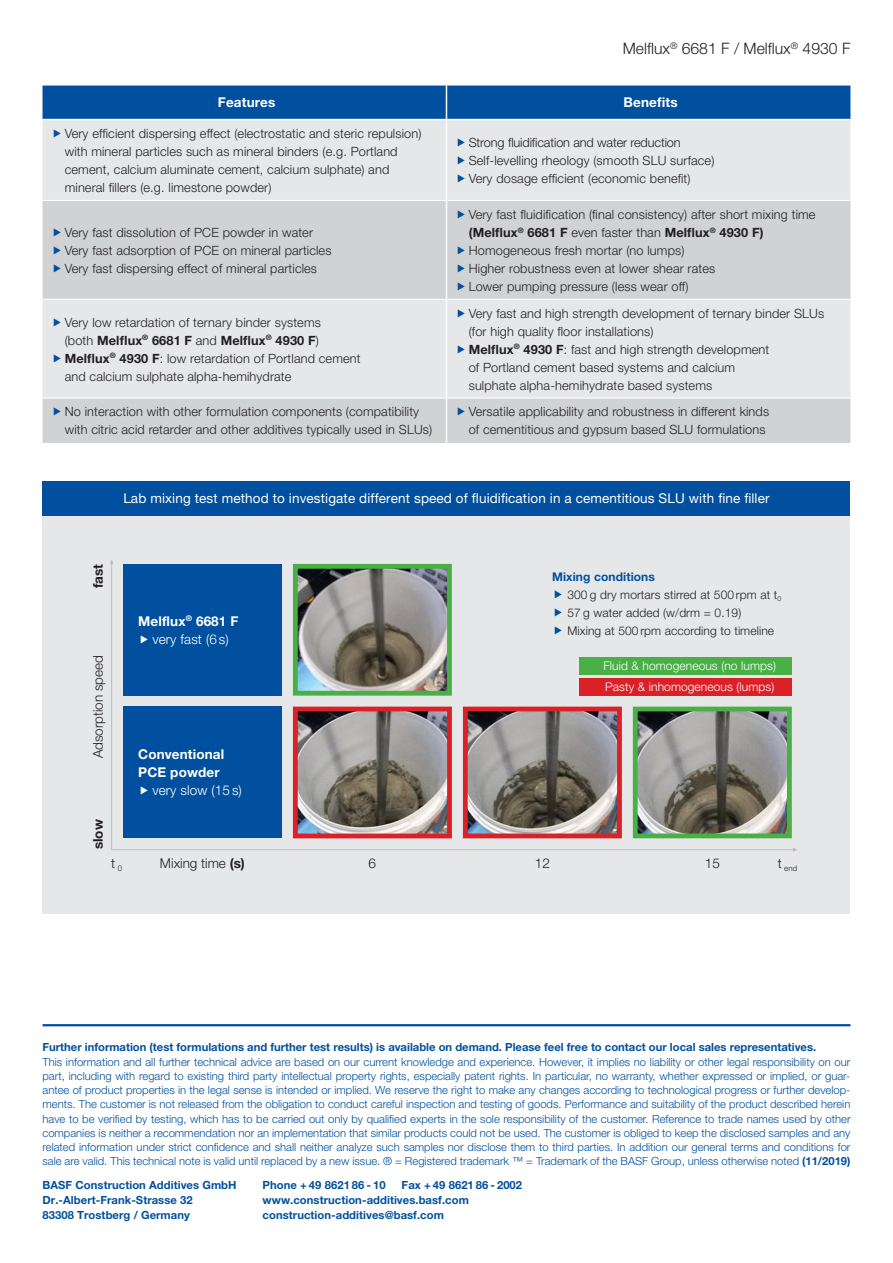
<style>
.page{position:relative;width:893px;height:1263px;background:#fff}
.page>*{position:absolute;margin:0;border:0;box-sizing:border-box;transform-origin:0 0}
.t1{font:300 15.75px "Helvetica Neue LT Pro";color:#231f20}
.t2{font:13.5px "Helvetica Neue LT Pro";letter-spacing:.01em;color:#fff}
.t3{font:700 13.5px/18px "Helvetica Neue LT Pro";letter-spacing:.01em;color:#fff;text-align:center}
.t4{font:300 13.5px "Helvetica Neue LT Pro";color:#231f20}
.t5{font:300 13.5px "Helvetica Neue LT Pro";letter-spacing:.01em;color:#fff}
.t6{font:700 13.5px "Helvetica Neue LT Pro";color:#231f20}
.t7{font:300 12.75px/18px "Helvetica Neue LT Pro";letter-spacing:.01em;color:#231f20}
.t8{font:300 12px/18px "Helvetica Neue LT Pro";letter-spacing:.01em;color:#231f20}
.t9{font:300 12px/20.9px "Helvetica Neue LT Pro";letter-spacing:.01em;color:#fff}
.t10{font:300 11.25px/14.2px "Helvetica Neue LT Pro";color:#01509f;text-align:justify}
.t11{font:700 11.25px/15px "Helvetica Neue LT Pro";letter-spacing:.005em;color:#01509f}
.t12{font:300 7.8px "Helvetica Neue LT Pro";color:#231f20}
.s1{font-weight:700}
.s2{font-weight:300}
.s3{font-weight:700;color:#01509f}
</style>
<div class="page">
<div style="left:43px;top:514px;width:807px;height:400px;background:#e6e7e9"></div>
<hr style="left:111px;top:849px;width:682px;height:1px;background:#bcbdc0">
<div style="left:123px;top:564px;width:159px;height:132px;background:#01509f"></div>
<div style="left:123px;top:707px;width:159px;height:131px;background:#01509f"></div>
<img style="left:299px;top:570px;width:147px;height:120px">
<div style="left:293px;top:564px;width:159px;height:132px;border:5px solid #49b045"></div>
<div style="left:579px;top:657px;width:213px;height:18px;background:#49b045"></div>
<div style="left:579px;top:678px;width:213px;height:18px;background:#da2128"></div>
<img style="left:299px;top:713px;width:147px;height:119px">
<div style="left:293px;top:707px;width:159px;height:131px;border:5px solid #da2128"></div>
<img style="left:469px;top:713px;width:147px;height:119px">
<div style="left:463px;top:707px;width:159px;height:131px;border:5px solid #da2128"></div>
<img style="left:639px;top:713px;width:147px;height:119px">
<div style="left:633px;top:707px;width:159px;height:131px;border:5px solid #49b045"></div>
<hr style="left:111px;top:564px;width:1px;height:285px;background:#bcbdc0">
<hr style="left:43px;top:1024px;width:807px;height:2px;background:#01509f">
<div style="left:43px;top:86px;width:807px;height:33px;background:#01509f"></div>
<div style="left:43px;top:120px;width:807px;height:80px;background:#e6e7e9"></div>
<svg style="left:43px;top:201px;width:807px;height:242px;background:#d9dadc"></svg>
<hr style="left:446px;top:86px;width:1px;height:33px;background:#fff">
<hr style="left:446px;top:120px;width:1px;height:80px;background:#fff">
<hr style="left:446px;top:201px;width:1px;height:98px;background:#fff">
<hr style="left:446px;top:300px;width:1px;height:98px;background:#fff">
<hr style="left:446px;top:398px;width:1px;height:45px;background:#fff">
<hr style="left:43px;top:299px;width:403px;height:1px;background:#fff">
<hr style="left:446px;top:299px;width:404px;height:1px;background:#fff">
<hr style="left:43px;top:398px;width:403px;height:1px;background:#fff">
<hr style="left:446px;top:398px;width:404px;height:1px;background:#fff">
<div style="left:43px;top:482px;width:807px;height:34px;background:#01509f"></div>
<svg style="left:54px;top:129px;width:7px;height:8px"></svg>
<svg style="left:458px;top:138px;width:7px;height:8px"></svg>
<svg style="left:458px;top:156px;width:7px;height:8px"></svg>
<svg style="left:458px;top:174px;width:7px;height:8px"></svg>
<svg style="left:54px;top:228px;width:7px;height:8px"></svg>
<svg style="left:54px;top:246px;width:7px;height:8px"></svg>
<svg style="left:54px;top:264px;width:7px;height:8px"></svg>
<svg style="left:458px;top:210px;width:7px;height:8px"></svg>
<svg style="left:458px;top:246px;width:7px;height:8px"></svg>
<svg style="left:458px;top:264px;width:7px;height:8px"></svg>
<svg style="left:458px;top:282px;width:7px;height:8px"></svg>
<svg style="left:54px;top:318px;width:7px;height:8px"></svg>
<svg style="left:54px;top:354px;width:7px;height:8px"></svg>
<svg style="left:458px;top:309px;width:7px;height:8px"></svg>
<svg style="left:458px;top:345px;width:7px;height:8px"></svg>
<svg style="left:54px;top:408px;width:7px;height:8px"></svg>
<svg style="left:458px;top:408px;width:7px;height:8px"></svg>
<p class="t1" style="left:623px;top:39px;width:229px">Melflux<sup>®</sup> 6681 F / Melflux<sup>®</sup> 4930 F</p>
<p class="t3" style="left:218px;top:93px;width:59px">Features</p>
<p class="t3" style="left:624px;top:93px;width:56px">Benefits</p>
<p class="t7" style="left:65px;top:124px;width:358px">Very efficient dispersing effect (electrostatic and steric repulsion) with mineral particles such as mineral binders (e.g. Portland cement, calcium aluminate cement, calcium sulphate) and mineral fillers (e.g. limestone powder)</p>
<p class="t7" style="left:469px;top:133px;width:247px">Strong fluidification and water reduction<br>Self-levelling rheology (smooth SLU surface)<br>Very dosage efficient (economic benefit)</p>
<p class="t7" style="left:65px;top:223px;width:268px">Very fast dissolution of PCE powder in water<br>Very fast adsorption of PCE on mineral particles<br>Very fast dispersing effect of mineral particles</p>
<p class="t7" style="left:469px;top:205px;width:348px">Very fast fluidification (final consistency) after short mixing time <span class="s1">(Melflux</span><sup>®</sup> <span class="s1">6681 F</span> even faster than <span class="s1">Melflux</span><sup>®</sup> <span class="s1">4930 F)<br></span>Homogeneous fresh mortar (no lumps)<br>Higher robustness even at lower shear rates<br>Lower pumping pressure (less wear off)</p>
<p class="t7" style="left:65px;top:313px;width:297px">Very low retardation of ternary binder systems<br>(both <span class="s1">Melflux</span><sup>®</sup> <span class="s1">6681 F</span> and <span class="s1">Melflux</span><sup>®</sup> <span class="s1">4930 F</span>)<br><span class="s1">Melflux</span><sup>®</sup> <span class="s1">4930 F</span>: low retardation of Portland cement and calcium sulphate alpha-hemihydrate</p>
<p class="t7" style="left:469px;top:304px;width:357px">Very fast and high strength development of ternary binder SLUs (for high quality floor installations)<br><span class="s1">Melflux</span><sup>®</sup> <span class="s1">4930 F</span>: fast and high strength development<br>of Portland cement based systems and calcium<br>sulphate alpha-hemihydrate based systems</p>
<p class="t7" style="left:65px;top:403px;width:369px">No interaction with other formulation components (compatibility with citric acid retarder and other additives typically used in SLUs)</p>
<p class="t7" style="left:469px;top:403px;width:302px">Versatile applicability and robustness in different kinds of cementitious and gypsum based SLU formulations</p>
<p class="t2" style="left:123px;top:491px;width:648px">Lab mixing test method to investigate different speed of fluidification in a cementitious SLU with fine filler</p>
<p class="t6" style="left:90px;top:588px;width:26px;rotate:-90deg">fast</p>
<p class="t4" style="left:90px;top:758px;width:105px;rotate:-90deg">Adsorption speed</p>
<p class="t6" style="left:90px;top:849px;width:31px;rotate:-90deg">slow</p>
<p class="t3" style="left:138px;top:611px;width:102px">Melflux<sup>®</sup> 6681 F <span class="s2">very fast (6 s)</span></p>
<p class="t3" style="left:138px;top:745px;width:87px;text-align:left">Conventional<br>PCE powder</p>
<p class="t5" style="left:152px;top:782px;width:91px">very slow (15 s)</p>
<p class="t8" style="left:567px;top:567px;width:216px;text-indent:-15px"><span class="s3">Mixing conditions<br></span>300 g dry mortars stirred at 500 rpm at t<sub>0<br></sub>57 g water added (w/drm = 0.19)<br>Mixing at 500 rpm according to timeline</p>
<p class="t9" style="left:603px;top:655px;width:174px">Fluid &amp; homogeneous (no lumps)<br>Pasty &amp; inhomogeneous (lumps)</p>
<p class="t4" style="left:111px;top:855px;width:12px">t <sub>0</sub></p>
<p class="t4" style="left:160px;top:855px;width:86px">Mixing time <span class="s1">(s)</span></p>
<p class="t4" style="left:535px;top:855px;width:17px">12</p>
<p class="t4" style="left:778px;top:855px;width:5px">t</p>
<p class="t4" style="left:369px;top:855px;width:9px">6</p>
<p class="t4" style="left:705px;top:855px;width:17px">15</p>
<p class="t12" style="left:784px;top:864px;width:14px">end</p>
<p class="t11" style="left:43px;top:1040px;width:775px">Further information (test formulations and further test results) is available on demand. Please feel free to contact our local sales representatives.</p>
<p class="t10" style="left:43px;top:1054px;width:809px">This information and all further technical advice are based on our current knowledge and experience. However, it implies no liability or other legal responsibility on our part, including with regard to existing third party intellectual property rights, especially patent rights. In particular, no warranty, whether expressed or implied, or guar&shy;antee of product properties in the legal sense is intended or implied. We reserve the right to make any changes according to technological progress or further develop&shy;ments. The customer is not released from the obligation to conduct careful inspection and testing of goods. Performance and suitability of the product described herein have to be verified by testing, which has to be carried out only by qualified experts in the sole responsibility of the customer. Reference to trade names used by other companies is neither a recommendation nor an implementation that similar products could not be used. The customer is obliged to keep the disclosed samples and any related information under strict confidence and shall neither analyze such samples nor disclose them to third parties. In addition our general terms and conditions for sale are valid. This technical note is valid until replaced by a new issue. ® = Registered trademark ™ = Trademark of the BASF Group, unless otherwise noted <span class="s1">(11/2019)</span></p>
<p class="t11" style="left:43px;top:1177px;width:196px">BASF Construction Additives GmbH<br>Dr.-Albert-Frank-Strasse 32<br>83308 Trostberg / Germany</p>
<p class="t11" style="left:263px;top:1177px;width:125px">Phone + 49 8621 86 - 10</p>
<p class="t11" style="left:263px;top:1177px;width:261px;text-indent:139px">Fax + 49 8621 86 - 2002 www.construction-additives.basf.com construction-additives@basf.com</p>
</div>
